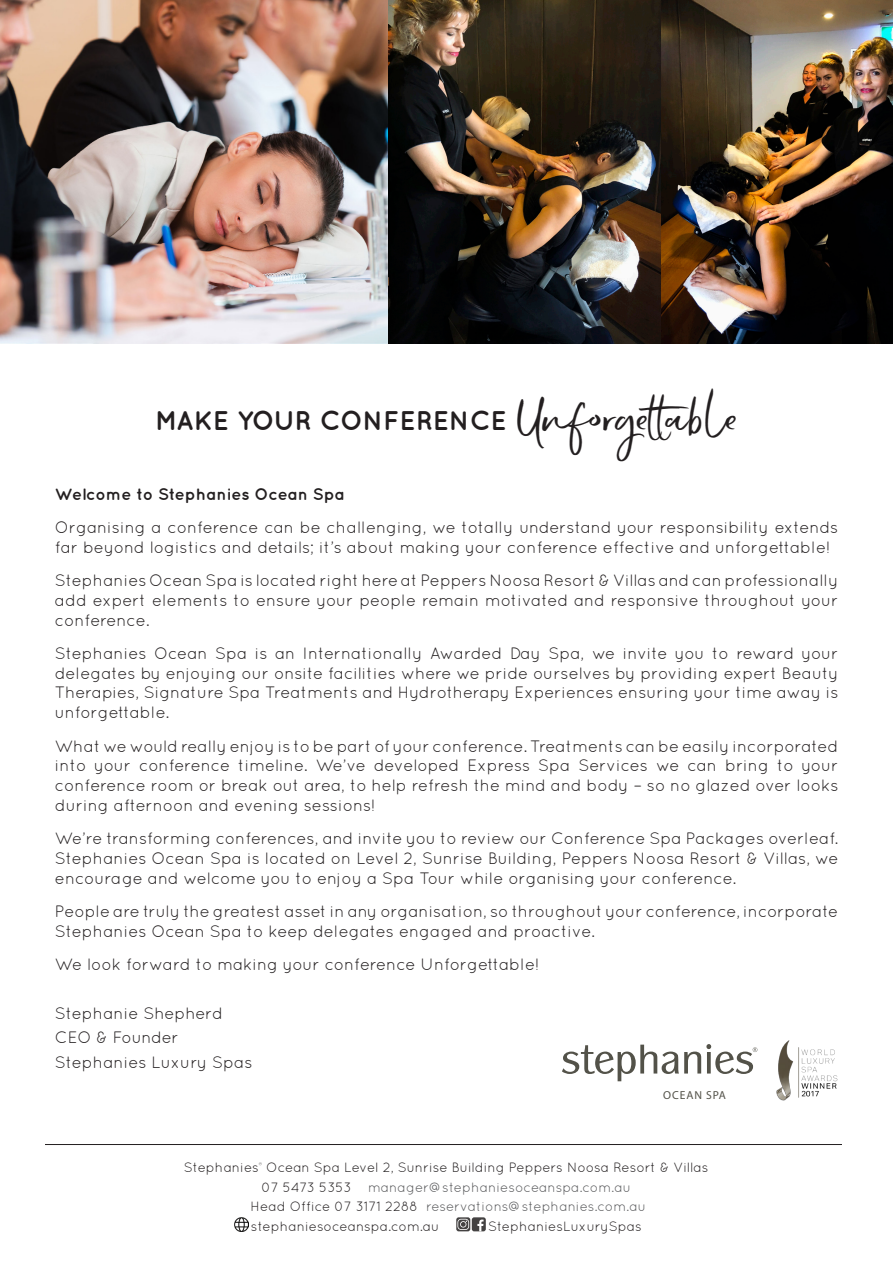
<style>
.page{position:relative;width:893px;height:1263px;background:#fff}
.page>*{position:absolute;margin:0;border:0;box-sizing:border-box;transform-origin:0 0}
.t1{font:700 27px "Quicksand";color:#231f20}
.t2{font:16.5px/19.8px "Quicksand";color:#231f20}
.t3{font:700 16.5px "Quicksand";color:#231f20}
.t4{font:16.5px "Quicksand";letter-spacing:-.02em;color:#231f20}
.t5{font:13.5px/19.5px "Quicksand";color:#231f20;text-align:center}
.t6{font:11.55px "Myriad";letter-spacing:.075em;color:#535249}
.s1{font-family:"Echo Soul";font-weight:400;font-size:45px}
.s2{font-family:"Echo Soul";font-weight:400;font-size:36px}
.s3{color:#57585a}
</style>
<div class="page">
<img style="left:389px;top:0;width:504px;height:344px">
<img style="left:0;top:0;width:409px;height:343px">
<svg style="left:562px;top:1044px;width:195px;height:37px"></svg>
<img style="left:776px;top:1040px;width:62px;height:61px">
<hr style="left:45px;top:1144px;width:797px;height:1px;background:#231f20">
<div style="left:472px;top:1217px;width:14px;height:14px;background:#444242;border-radius:2px"></div>
<svg style="left:477px;top:1219px;width:7px;height:12px"></svg>
<img style="left:235px;top:1217px;width:14px;height:14px">
<svg style="left:456px;top:1217px;width:14px;height:14px"></svg>
<svg style="left:457px;top:1219px;width:12px;height:11px"></svg>
<p class="t1" style="left:155px;top:405px;width:584px">MAKE YOUR CONFERENCE <span class="s1">Unforge</span><span class="s2">tt</span><span class="s1">able</span></p>
<p class="t3" style="left:55px;top:484px;width:292px">Welcome to Stephanies Ocean Spa</p>
<p class="t2" style="left:55px;top:517px;width:785px">Organising a conference can be challenging, we totally understand your responsibility extends far beyond logistics and details; it’s about making your conference effective and unforgettable!</p>
<p class="t2" style="left:55px;top:570px;width:785px;text-align:justify">Stephanies Ocean Spa is located right here at Peppers Noosa Resort &amp; Villas and can professionally add expert elements to ensure your people remain motivated and responsive throughout your conference.</p>
<p class="t2" style="left:55px;top:643px;width:785px;text-align:justify">Stephanies Ocean Spa is an Internationally Awarded Day Spa, we invite you to reward your delegates by enjoying our onsite facilities where we pride ourselves by providing expert Beauty Therapies, Signature Spa Treatments and Hydrotherapy Experiences ensuring your time away is unforgettable.</p>
<p class="t2" style="left:55px;top:736px;width:785px;text-align:justify">What we would really enjoy is to be part of your conference. Treatments can be easily incorporated into your conference timeline. We’ve developed Express Spa Services we can bring to your conference room or break out area, to help refresh the mind and body – so no glazed over looks during afternoon and evening sessions!</p>
<p class="t2" style="left:55px;top:828px;width:785px">We’re transforming conferences, and invite you to review our Conference Spa Packages overleaf.</p>
<p class="t2" style="left:55px;top:848px;width:785px">Stephanies Ocean Spa is located on Level 2, Sunrise Building, Peppers Noosa Resort &amp; Villas, we encourage and welcome you to enjoy a Spa Tour while organising your conference.</p>
<p class="t2" style="left:55px;top:901px;width:785px">People are truly the greatest asset in any organisation, so throughout your conference, incorporate<br>Stephanies Ocean Spa to keep delegates engaged and proactive.</p>
<p class="t2" style="left:55px;top:954px;width:486px">We look forward to making your conference Unforgettable!</p>
<p class="t2" style="left:55px;top:1003px;width:169px">Stephanie Shepherd</p>
<p class="t4" style="left:55px;top:1028px;width:125px">CEO &amp; Founder</p>
<p class="t2" style="left:55px;top:1052px;width:199px">Stephanies Luxury Spas</p>
<p class="t6" style="left:663px;top:1089px;width:64px">OCEAN SPA</p>
<p class="t5" style="left:184px;top:1158px;width:526px">Stephanies<sup>®</sup> Ocean Spa Level 2, Sunrise Building Peppers Noosa Resort &amp; Villas<br>07 5473 5353 <span class="s3">manager@stephaniesoceanspa.com.au<br></span>Head Office 07 3171 2288 <span class="s3">reservations@stephanies.com.au</span></p>
<p class="t5" style="left:251px;top:1216px;width:190px">stephaniesoceanspa.com.au</p>
<p class="t5" style="left:488px;top:1216px;width:155px">StephaniesLuxurySpas</p>
</div>
